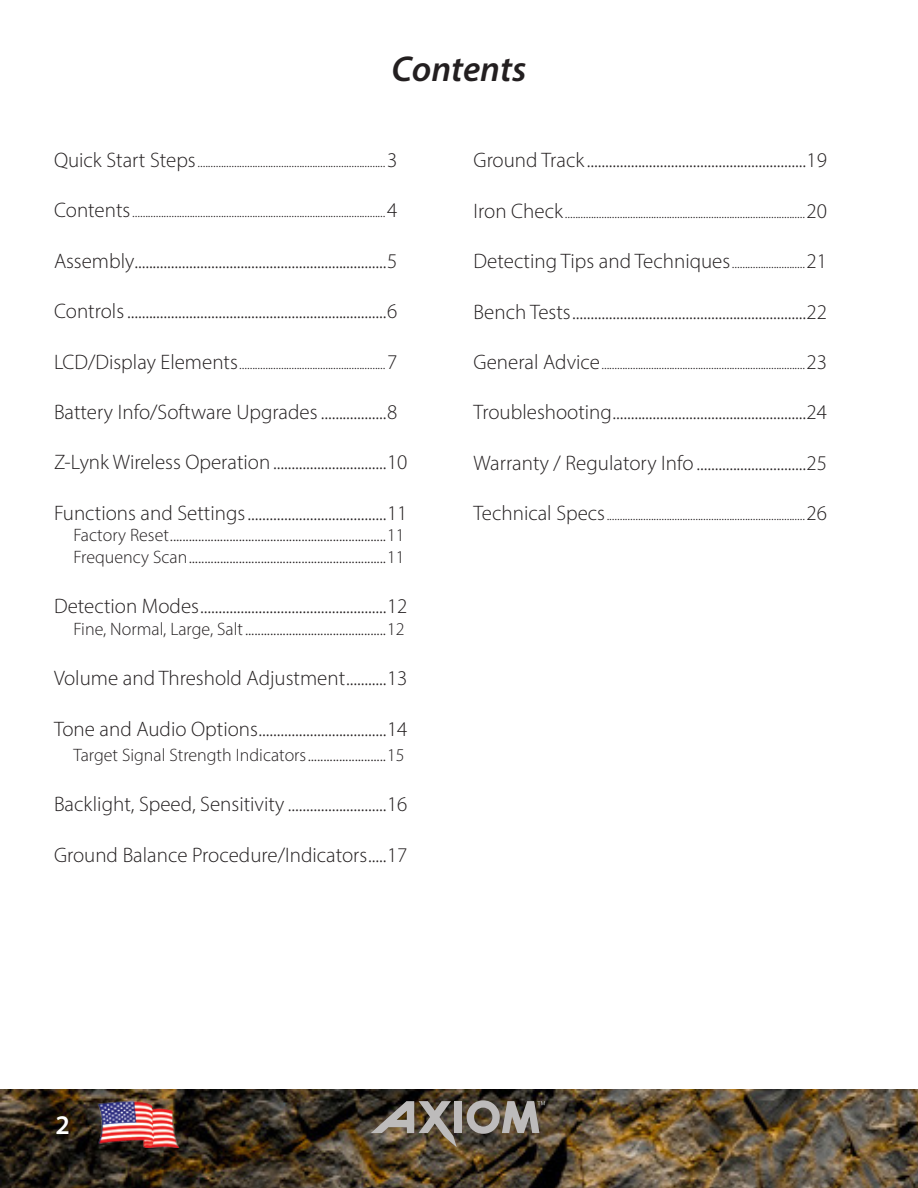
<style>
.page{position:relative;width:918px;height:1188px;background:#fff}
.page>*{position:absolute;margin:0;border:0;box-sizing:border-box;transform-origin:0 0}
.t1{font:italic 600 36px "Myriad Pro";color:#231f20}
.t2{font:600 27px "Myriad Pro";color:#fff}
.t3{font:300 21px "Myriad Pro";color:#231f20}
.t4{font:300 18px/21.6px "Myriad Pro";color:#231f20}
.t5{font:300 15px "Myriad Pro";color:#231f20}
.s1{font-size:21px}
.s2{font-size:15px}
</style>
<div class="page">
<img style="left:0;top:1090px;width:918px;height:98px">
<img style="left:93px;top:1100px;width:89px;height:48px">
<div style="left:455px;top:1101px;width:7px;height:32px;background:#bdbbbb"></div>
<svg style="left:371px;top:1101px;width:86px;height:46px;background:#736a5e"></svg>
<svg style="left:467px;top:1100px;width:78px;height:34px;background:#857e76"></svg>
<p class="t1" style="left:392px;top:46px;width:136px">Contents</p>
<p class="t5" style="left:54px;top:153px;width:345px"><span class="s1">Quick Start Steps</span>........................................................................<span class="s1">3</span></p>
<p class="t5" style="left:54px;top:203px;width:345px"><span class="s1">Contents</span>.................................................................................................<span class="s1">4</span></p>
<p class="t3" style="left:54px;top:248px;width:345px">Assembly.....................................................................5</p>
<p class="t3" style="left:54px;top:299px;width:345px">Controls.......................................................................6</p>
<p class="t5" style="left:54px;top:355px;width:345px"><span class="s1">LCD/Display Elements</span>........................................................<span class="s1">7</span></p>
<p class="t3" style="left:54px;top:399px;width:345px">Battery Info/Software Upgrades..................8</p>
<p class="t3" style="left:54px;top:450px;width:355px">Z-Lynk Wireless Operation ...............................10</p>
<p class="t3" style="left:54px;top:500px;width:355px">Functions and Settings......................................11</p>
<p class="t4" style="left:73px;top:525px;width:333px">Factory Reset.....................................................................11<br>Frequency Scan...............................................................11</p>
<p class="t3" style="left:54px;top:594px;width:355px">Detection Modes...................................................12</p>
<p class="t4" style="left:73px;top:618px;width:333px">Fine, Normal, Large, Salt.............................................12</p>
<p class="t3" style="left:54px;top:666px;width:355px">Volume and Threshold Adjustment...........13</p>
<p class="t3" style="left:54px;top:716px;width:355px">Tone and Audio Options...................................14</p>
<p class="t4" style="left:73px;top:744px;width:333px">Target Signal Strength Indicators.........................15</p>
<p class="t3" style="left:54px;top:792px;width:355px">Backlight, Speed, Sensitivity ...........................16</p>
<p class="t3" style="left:54px;top:842px;width:355px">Ground Balance Procedure/Indicators.....17</p>
<p class="t3" style="left:474px;top:148px;width:355px">Ground Track ............................................................19</p>
<p class="t5" style="left:474px;top:204px;width:355px"><span class="s1">Iron Check</span>............................................................................................<span class="s1">20</span></p>
<p class="t3" style="left:474px;top:249px;width:355px">Detecting Tips and Techniques<span class="s2">............................</span>21</p>
<p class="t3" style="left:474px;top:299px;width:355px">Bench Tests................................................................22</p>
<p class="t5" style="left:474px;top:355px;width:355px"><span class="s1">General Advice</span>..............................................................................<span class="s1">23</span></p>
<p class="t3" style="left:474px;top:400px;width:355px">Troubleshooting.....................................................24</p>
<p class="t3" style="left:474px;top:450px;width:355px">Warranty / Regulatory Info ..............................25</p>
<p class="t5" style="left:474px;top:506px;width:355px"><span class="s1">Technical Specs</span>............................................................................<span class="s1">26</span></p>
<p class="t2" style="left:56px;top:1108px;width:16px">2</p>
</div>
